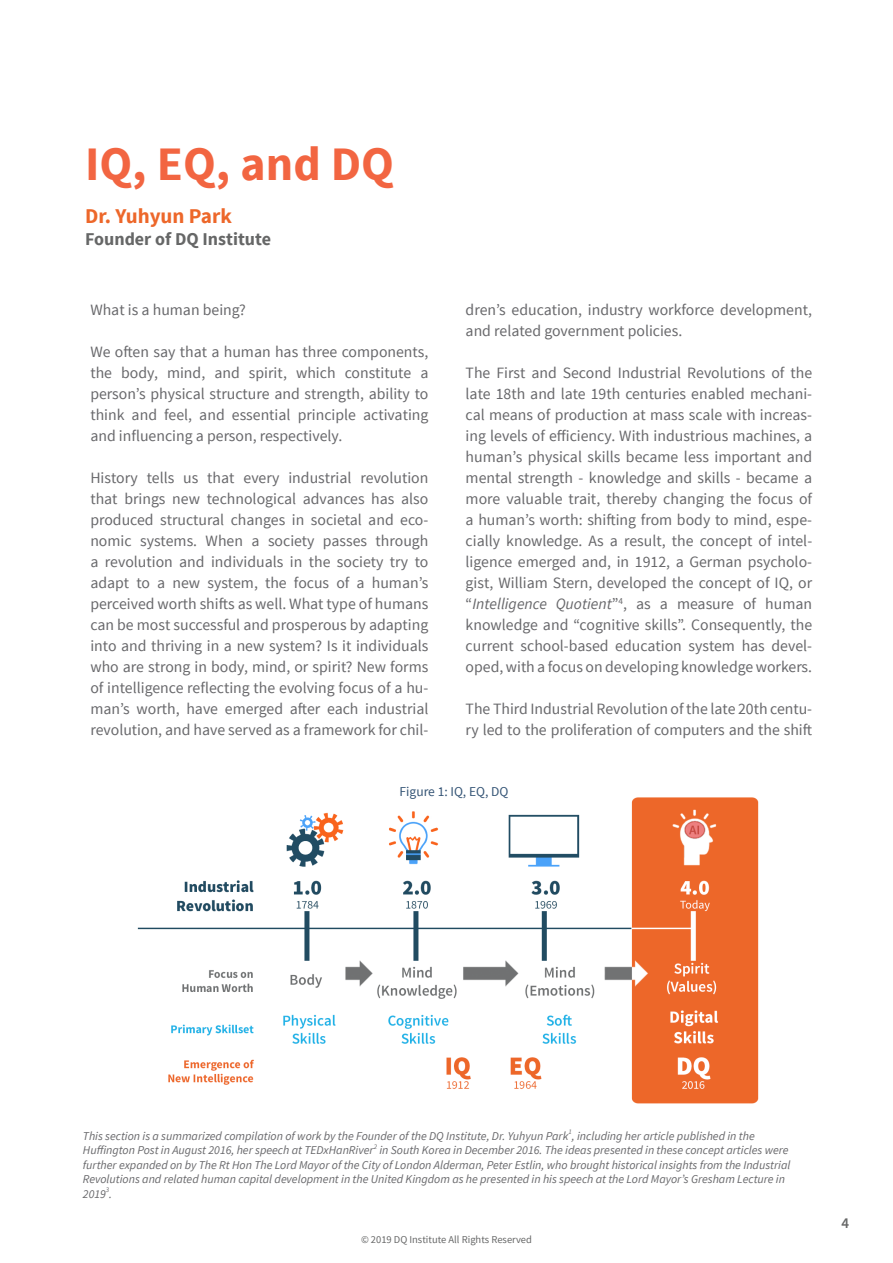
<style>
.page{position:relative;width:893px;height:1263px;background:#fff}
.page>*{position:absolute;margin:0;border:0;box-sizing:border-box;transform-origin:0 0}
.t1{font:700 48px "Source Sans Pro";color:#f26541}
.t2{font:700 21px "Source Sans Pro";color:#ed672a}
.t3{font:700 18px "Source Sans Pro";color:#666767}
.t4{font:15.75px/21px "Source Sans Pro";color:#68686b;text-align:justify}
.t5{font:600 15px "Source Sans Pro";color:#666767}
.t6{font:13.5px "Source Sans Pro";color:#345475}
.t7{font:italic 12px/14.4px "Source Sans Pro";color:#68686b}
.t8{font:10.5px "Source Sans Pro";color:#666767}
.t9{font:italic 7.05px "Source Sans Pro";color:#68686b}
.s1{font-style:italic}
</style>
<div class="page">
<img style="left:137px;top:797px;width:622px;height:307px">
<h1 class="t1" style="left:85px;top:133px;width:311px">IQ, EQ, and DQ</h1>
<h2 class="t2" style="left:85px;top:203px;width:148px">Dr. Yuhyun Park</h2>
<p class="t3" style="left:85px;top:227px;width:188px">Founder of DQ Institute</p>
<p class="t4" style="left:90px;top:300px;width:157px">What is a human being?</p>
<p class="t4" style="left:90px;top:342px;width:340px">We often say that a human has three components, the body, mind, and spirit, which constitute a person’s physical structure and strength, ability to think and feel, and essential principle activating and influencing a person, respectively.</p>
<p class="t4" style="left:90px;top:467px;width:340px">History tells us that every industrial revolution that brings new technological advances has also produced structural changes in societal and eco&shy;nomic systems. When a society passes through a revolution and individuals in the society try to adapt to a new system, the focus of a human’s perceived worth shifts as well. What type of humans can be most successful and prosperous by adapting into and thriving in a new system? Is it individuals who are strong in body, mind, or spirit? New forms of intelligence reflecting the evolving focus of a hu&shy;man’s worth, have emerged after each industrial revolution, and have served as a framework for chil-</p>
<p class="t4" style="left:466px;top:299px;width:348px">dren’s education, industry workforce development, and related government policies.</p>
<p class="t4" style="left:466px;top:362px;width:348px">The First and Second Industrial Revolutions of the late 18th and late 19th centuries enabled mechani&shy;cal means of production at mass scale with increas&shy;ing levels of efficiency. With industrious machines, a human’s physical skills became less important and mental strength - knowledge and skills - became a more valuable trait, thereby changing the focus of a human’s worth: shifting from body to mind, espe&shy;cially knowledge. As a result, the concept of intel&shy;ligence emerged and, in 1912, a German psycholo&shy;gist, William Stern, developed the concept of IQ, or “<span class="s1">Intelligence Quotient</span>”<sup>4</sup>, as a measure of human knowledge and “cognitive skills”. Consequently, the current school-based education system has devel&shy;oped, with a focus on developing knowledge workers.</p>
<p class="t4" style="left:466px;top:698px;width:348px">The Third Industrial Revolution of the late 20th centu&shy;ry led to the proliferation of computers and the shift</p>
<p class="t6" style="left:400px;top:783px;width:110px">Figure 1: IQ, EQ, DQ</p>
<p class="t9" style="left:568px;top:1128px;width:5px">1</p>
<p class="t7" style="left:83px;top:1129px;width:673px">This section is a summarized compilation of work by the Founder of the DQ Institute, Dr. Yuhyun Park , including her article published in the</p>
<p class="t7" style="left:83px;top:1143px;width:292px">Huffington Post in August 2016, her speech at TEDxHanRiver</p>
<p class="t9" style="left:374px;top:1142px;width:5px">2</p>
<p class="t7" style="left:83px;top:1143px;width:709px;text-indent:296px">in South Korea in December 2016. The ideas presented in these concept articles were further expanded on by The Rt Hon The Lord Mayor of the City of London Alderman, Peter Estlin, who brought historical insights from the Industrial Revolutions and related human capital development in the United Kingdom as he presented in his speech at the Lord Mayor’s Gresham Lecture in 2019 .</p>
<p class="t9" style="left:106px;top:1185px;width:5px">3</p>
<p class="t8" style="left:361px;top:1233px;width:172px">© 2019 DQ Institute All Rights Reserved</p>
<p class="t5" style="left:841px;top:1213px;width:9px">4</p>
</div>
